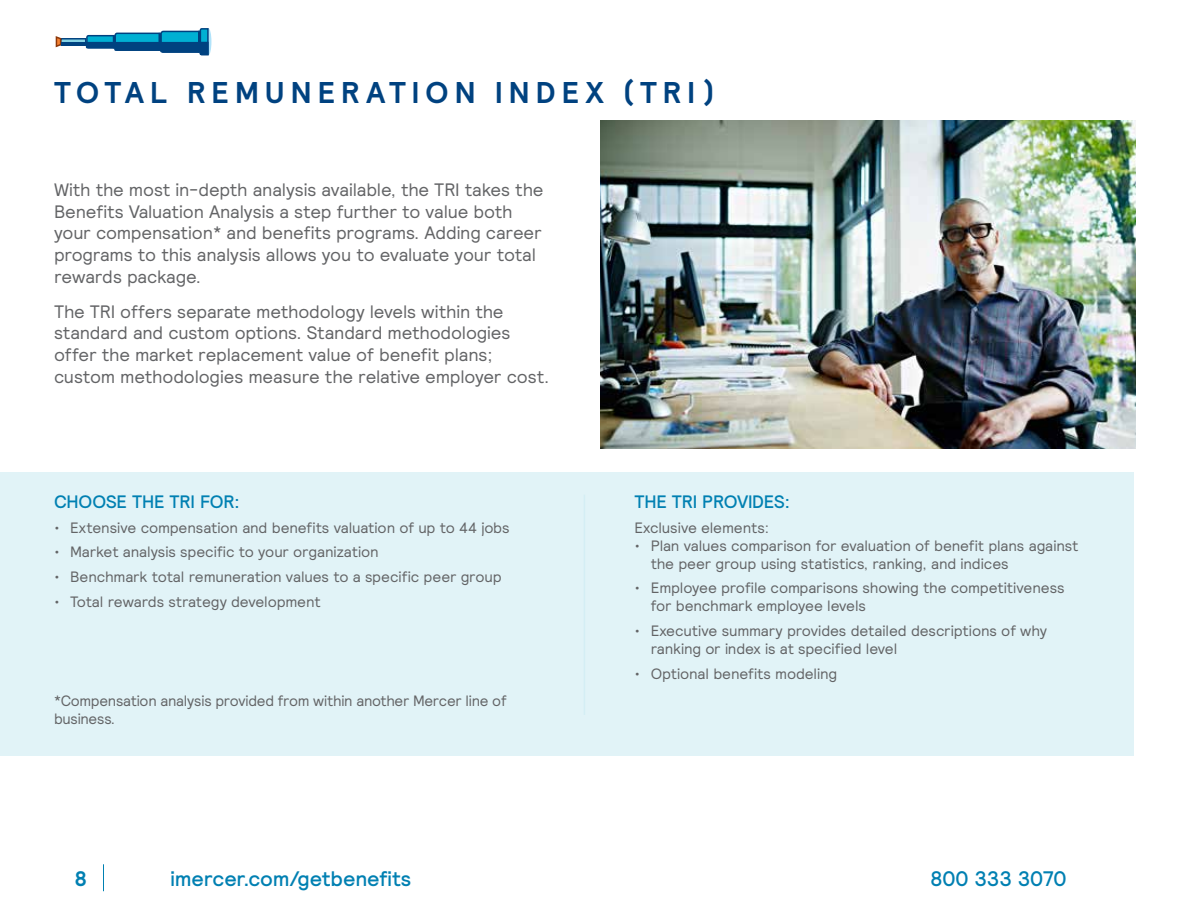
<style>
.page{position:relative;width:1188px;height:918px;background:#fff}
.page>*{position:absolute;margin:0;border:0;box-sizing:border-box;transform-origin:0 0}
.t1{font:700 30px "Relative";letter-spacing:.2em;color:#004280}
.t2{font:500 21px "Relative";letter-spacing:-.01em;color:#0080b2}
.t3{font:700 21px "Relative";color:#0080b2}
.t4{font:18px/21.6px "Relative";letter-spacing:-.01em;color:#636466}
.t5{font:500 18px "Relative";letter-spacing:-.01em;color:#0080b2}
.t6{font:15px/18px "Relative";letter-spacing:-.01em;color:#636466}
</style>
<div class="page">
<div style="left:205px;top:28px;width:6px;height:27px;background:#b1e3fa;border-radius:50%"></div>
<svg style="left:55px;top:28px;width:154px;height:28px"></svg>
<hr style="left:159px;top:33px;width:3px;height:18px;background:#004280">
<div style="left:0;top:472px;width:1134px;height:284px;background:#e1f3f7"></div>
<img style="left:600px;top:121px;width:535px;height:327px">
<hr style="left:584px;top:495px;width:1px;height:220px;background:#d4eef4">
<svg style="left:103px;top:864px;width:1px;height:27px"></svg>
<h1 class="t1" style="left:54px;top:73px;width:656px">TOTAL REMUNERATION INDEX (TRI)</h1>
<p class="t4" style="left:54px;top:178px;width:491px">With the most in-depth analysis available, the TRI takes the Benefits Valuation Analysis a step further to value both your compensation* and benefits programs. Adding career programs to this analysis allows you to evaluate your total rewards package.</p>
<p class="t4" style="left:54px;top:300px;width:497px">The TRI offers separate methodology levels within the standard and custom options. Standard methodologies offer the market replacement value of benefit plans; custom methodologies measure the relative employer cost.</p>
<p class="t5" style="left:54px;top:490px;width:187px">CHOOSE THE TRI FOR:</p>
<p class="t6" style="left:54px;top:518px;width:457px">• Extensive compensation and benefits valuation of up to 44 jobs</p>
<p class="t6" style="left:54px;top:543px;width:326px">• Market analysis specific to your organization</p>
<p class="t6" style="left:54px;top:567px;width:449px">• Benchmark total remuneration values to a specific peer group</p>
<p class="t6" style="left:54px;top:592px;width:268px">• Total rewards strategy development</p>
<p class="t6" style="left:54px;top:691px;width:454px">*Compensation analysis provided from within another Mercer line of business.</p>
<p class="t5" style="left:634px;top:490px;width:157px">THE TRI PROVIDES:</p>
<p class="t6" style="left:634px;top:518px;width:136px">Exclusive elements:</p>
<p class="t6" style="left:651px;top:536px;width:429px;text-indent:-16px">• Plan values comparison for evaluation of benefit plans against the peer group using statistics, ranking, and indices</p>
<p class="t6" style="left:651px;top:579px;width:416px;text-indent:-16px">• Employee profile comparisons showing the competitiveness for benchmark employee levels</p>
<p class="t6" style="left:651px;top:621px;width:398px;text-indent:-16px">• Executive summary provides detailed descriptions of why ranking or index is at specified level</p>
<p class="t6" style="left:634px;top:664px;width:204px">• Optional benefits modeling</p>
<h2 class="t3" style="left:74px;top:865px;width:14px">8</h2>
<h2 class="t2" style="left:171px;top:865px;width:242px">imercer.com/getbenefits</h2>
<h2 class="t2" style="left:930px;top:865px;width:138px">800 333 3070</h2>
</div>
